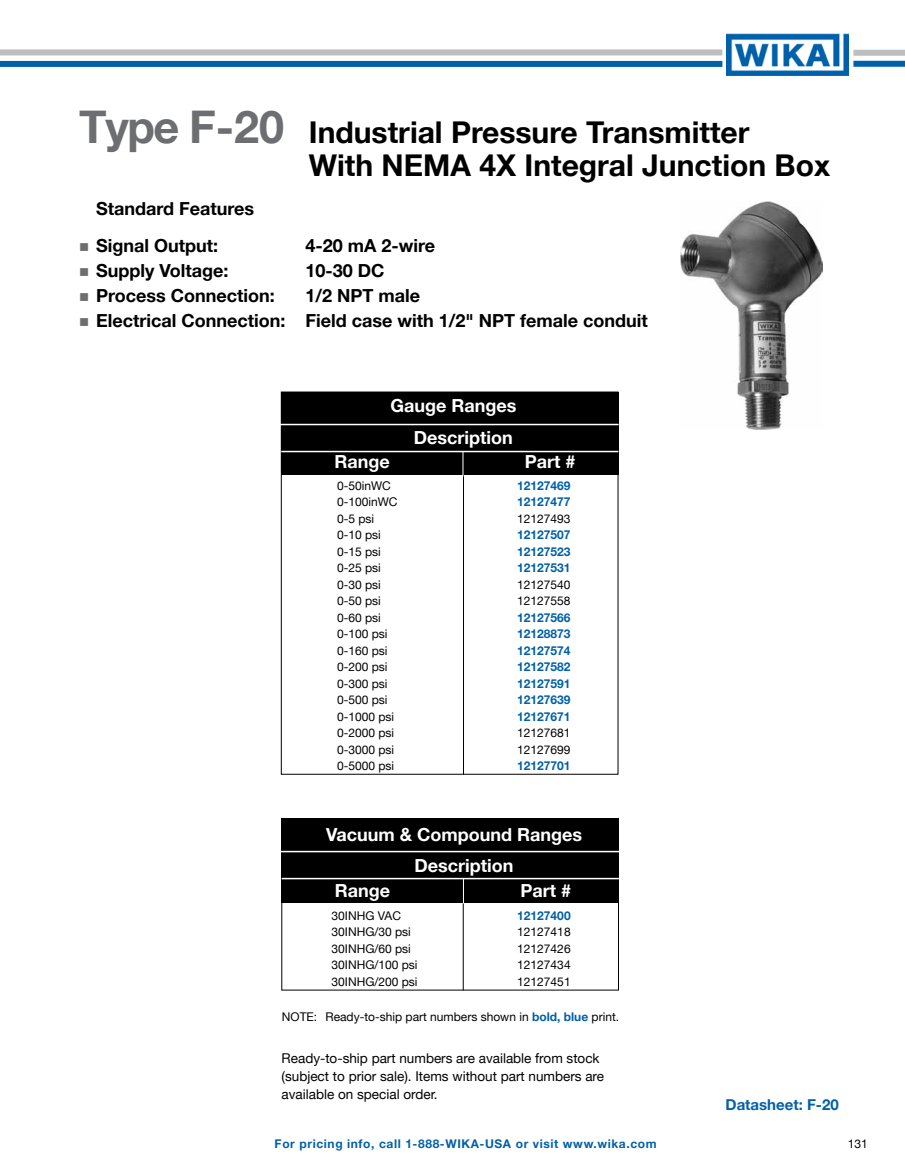
<style>
.page{position:relative;width:905px;height:1175px;background:#fff}
.page>*{position:absolute;margin:0;border:0;box-sizing:border-box;transform-origin:0 0}
.t1{font:700 30px/33px "Helvetica Neue";color:#000}
.t2{font:700 18px "Helvetica Neue";color:#000}
.t3{font:700 18px/31.7px "Helvetica Neue";color:#fff}
.t4{font:700 15px "Helvetica Neue";color:#0060a9}
.t5{font:13.5px/18px "Helvetica Neue";color:#000}
.t6{font:12px "Helvetica Neue";color:#000}
.t7{font:700 12px "Helvetica Neue";color:#0060a9}
.t8{font:700 12px "Helvetica Neue";letter-spacing:.05em;color:#0060a9}
.s1{font-size:45px;color:#6d6e71}
.s2{color:#6d6e71}
.s3{font-weight:700;color:#0060a9}
</style>
<div class="page">
<div style="left:0;top:49px;width:722px;height:6px;background:#bcbec0"></div>
<div style="left:0;top:61px;width:722px;height:6px;background:#0060a9"></div>
<img style="left:726px;top:34px;width:122px;height:42px">
<div style="left:853px;top:50px;width:51px;height:6px;background:#bcbec0"></div>
<div style="left:853px;top:61px;width:51px;height:6px;background:#0060a9"></div>
<div style="left:281px;top:818px;width:338px;height:85px;background:#000"></div>
<hr style="left:463px;top:901px;width:1px;height:89px;background:#000">
<hr style="left:279px;top:850px;width:340px;height:2px;background:#fff">
<hr style="left:282px;top:877px;width:337px;height:2px;background:#fff">
<svg style="left:463px;top:879px;width:1px;height:24px"></svg>
<img style="left:680px;top:202px;width:142px;height:228px">
<div style="left:281px;top:392px;width:337px;height:83px;background:#000"></div>
<hr style="left:463px;top:474px;width:1px;height:300px;background:#000">
<hr style="left:279px;top:424px;width:339px;height:1px;background:#fff">
<hr style="left:281px;top:451px;width:337px;height:1px;background:#fff">
<svg style="left:462px;top:452px;width:1px;height:23px"></svg>
<h1 class="t1" style="left:309px;top:115px;width:523px;text-indent:-229px"><span class="s1">Type F-20</span> Industrial Pressure Transmitter<br>With NEMA 4X Integral Junction Box</h1>
<h2 class="t2" style="left:96px;top:197px;width:160px">Standard Features</h2>
<h2 class="t2" style="left:79px;top:234px;width:140px"><span class="s2">■</span> Signal Output:</h2>
<h2 class="t2" style="left:305px;top:234px;width:131px">4-20 mA 2-wire</h2>
<h2 class="t2" style="left:79px;top:259px;width:151px"><span class="s2">■</span> Supply Voltage:</h2>
<h2 class="t2" style="left:305px;top:259px;width:81px">10-30 DC</h2>
<h2 class="t2" style="left:79px;top:284px;width:197px"><span class="s2">■</span> Process Connection:</h2>
<h2 class="t2" style="left:305px;top:284px;width:116px">1/2 NPT male</h2>
<h2 class="t2" style="left:79px;top:309px;width:570px"><span class="s2">■</span> Electrical Connection: Field case with 1/2" NPT female conduit</h2>
<h2 class="t3" style="left:390px;top:389px;width:128px;text-align:right">Gauge Ranges<br>Description</h2>
<h2 class="t3" style="left:334px;top:445px;width:57px">Range</h2>
<h2 class="t3" style="left:525px;top:445px;width:52px">Part #</h2>
<p class="t6" style="left:337px;top:478px;width:55px">0-50inWC</p>
<p class="t7" style="left:517px;top:478px;width:55px">12127469</p>
<p class="t6" style="left:337px;top:495px;width:62px">0-100inWC</p>
<p class="t7" style="left:517px;top:494px;width:55px">12127477</p>
<p class="t6" style="left:337px;top:511px;width:39px">0-5 psi</p>
<p class="t6" style="left:517px;top:511px;width:55px">12127493</p>
<p class="t6" style="left:337px;top:528px;width:45px">0-10 psi</p>
<p class="t7" style="left:517px;top:527px;width:55px">12127507</p>
<p class="t6" style="left:337px;top:544px;width:45px">0-15 psi</p>
<p class="t7" style="left:517px;top:544px;width:55px">12127523</p>
<p class="t6" style="left:337px;top:561px;width:45px">0-25 psi</p>
<p class="t7" style="left:517px;top:560px;width:55px">12127531</p>
<p class="t6" style="left:337px;top:577px;width:45px">0-30 psi</p>
<p class="t6" style="left:517px;top:577px;width:55px">12127540</p>
<p class="t6" style="left:337px;top:594px;width:45px">0-50 psi</p>
<p class="t6" style="left:517px;top:594px;width:55px">12127558</p>
<p class="t6" style="left:337px;top:610px;width:45px">0-60 psi</p>
<p class="t7" style="left:517px;top:610px;width:55px">12127566</p>
<p class="t6" style="left:337px;top:627px;width:52px">0-100 psi</p>
<p class="t7" style="left:517px;top:626px;width:55px">12128873</p>
<p class="t6" style="left:337px;top:643px;width:52px">0-160 psi</p>
<p class="t7" style="left:517px;top:643px;width:55px">12127574</p>
<p class="t6" style="left:337px;top:660px;width:52px">0-200 psi</p>
<p class="t7" style="left:517px;top:659px;width:55px">12127582</p>
<p class="t6" style="left:337px;top:676px;width:52px">0-300 psi</p>
<p class="t7" style="left:517px;top:676px;width:55px">12127591</p>
<p class="t6" style="left:337px;top:693px;width:52px">0-500 psi</p>
<p class="t7" style="left:517px;top:692px;width:55px">12127639</p>
<p class="t6" style="left:337px;top:709px;width:59px">0-1000 psi</p>
<p class="t7" style="left:517px;top:709px;width:55px">12127671</p>
<p class="t6" style="left:337px;top:726px;width:59px">0-2000 psi</p>
<p class="t6" style="left:517px;top:726px;width:55px">12127681</p>
<p class="t6" style="left:337px;top:742px;width:59px">0-3000 psi</p>
<p class="t6" style="left:517px;top:742px;width:55px">12127699</p>
<p class="t6" style="left:337px;top:759px;width:59px">0-5000 psi</p>
<p class="t7" style="left:517px;top:758px;width:55px">12127701</p>
<h2 class="t3" style="left:414px;top:818px;width:169px;text-indent:-88px">Vacuum &amp; Compound Ranges<br>Description</h2>
<h2 class="t3" style="left:335px;top:874px;width:57px">Range</h2>
<h2 class="t3" style="left:520px;top:874px;width:52px">Part #</h2>
<p class="t6" style="left:331px;top:908px;width:71px">30INHG VAC</p>
<p class="t7" style="left:517px;top:908px;width:55px">12127400</p>
<p class="t6" style="left:331px;top:925px;width:81px">30INHG/30 psi</p>
<p class="t6" style="left:517px;top:925px;width:55px">12127418</p>
<p class="t6" style="left:331px;top:941px;width:81px">30INHG/60 psi</p>
<p class="t6" style="left:517px;top:941px;width:55px">12127426</p>
<p class="t6" style="left:331px;top:958px;width:88px">30INHG/100 psi</p>
<p class="t6" style="left:517px;top:958px;width:55px">12127434</p>
<p class="t6" style="left:331px;top:974px;width:88px">30INHG/200 psi</p>
<p class="t6" style="left:517px;top:974px;width:55px">12127451</p>
<p class="t6" style="left:282px;top:1009px;width:339px">NOTE: Ready-to-ship part numbers shown in <span class="s3">bold, blue</span> print.</p>
<p class="t5" style="left:281px;top:1048px;width:324px">Ready-to-ship part numbers are available from stock (subject to prior sale). Items without part numbers are available on special order.</p>
<p class="t4" style="left:725px;top:1095px;width:115px">Datasheet: F-20</p>
<p class="t8" style="left:275px;top:1136px;width:383px">For pricing info, call 1-888-WIKA-USA or visit www.wika.com</p>
<p class="t6" style="left:847px;top:1136px;width:22px">131</p>
</div>
